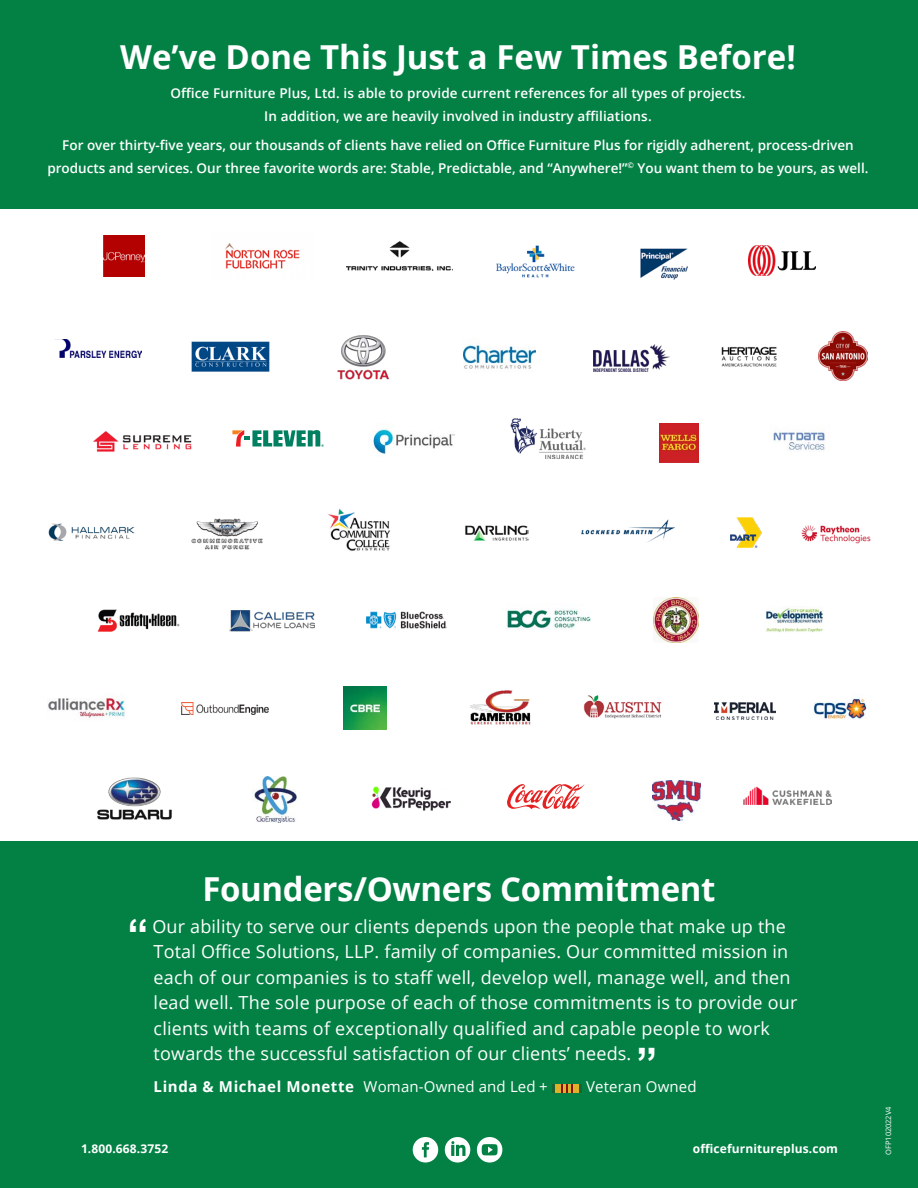
<style>
.page{position:relative;width:918px;height:1188px;background:#fff}
.page>*{position:absolute;margin:0;border:0;box-sizing:border-box;transform-origin:0 0}
.t1{font:700 42px "Arial";color:#fff}
.t2{font:700 33px "Open Sans";color:#fff}
.t3{font:18px/25.5px "Open Sans";letter-spacing:.01em;color:#fff}
.t4{font:700 15px "Open Sans";letter-spacing:.04em;color:#fff}
.t5{font:15px "Open Sans";letter-spacing:.01em;color:#fff}
.t6{font:600 13.5px/22.5px "Open Sans";color:#fff;text-align:center}
.t7{font:700 12px "Open Sans";letter-spacing:.01em;color:#fff}
.t8{font:7.5px "Open Sans";letter-spacing:-.01em;color:#fff}
.s1{font-weight:400}
</style>
<div class="page">
<div style="left:0;top:842px;width:918px;height:346px;background:#038145"></div>
<div style="left:0;top:0;width:918px;height:209px;background:#038145"></div>
<img style="left:583px;top:695px;width:79px;height:24px">
<img style="left:48px;top:698px;width:77px;height:22px">
<img style="left:328px;top:508px;width:62px;height:43px">
<img style="left:496px;top:245px;width:79px;height:33px">
<img style="left:367px;top:612px;width:79px;height:16px">
<img style="left:507px;top:609px;width:84px;height:21px">
<img style="left:343px;top:686px;width:43px;height:44px">
<img style="left:229px;top:610px;width:86px;height:22px">
<img style="left:470px;top:690px;width:61px;height:35px">
<img style="left:463px;top:338px;width:72px;height:31px">
<img style="left:766px;top:608px;width:58px;height:25px">
<img style="left:191px;top:341px;width:79px;height:31px">
<img style="left:191px;top:518px;width:72px;height:31px">
<img style="left:743px;top:786px;width:88px;height:19px">
<img style="left:730px;top:517px;width:32px;height:31px">
<img style="left:594px;top:344px;width:75px;height:27px">
<img style="left:465px;top:525px;width:64px;height:16px">
<img style="left:253px;top:777px;width:44px;height:45px">
<img style="left:49px;top:524px;width:86px;height:17px">
<img style="left:721px;top:346px;width:56px;height:21px">
<img style="left:819px;top:332px;width:49px;height:48px">
<img style="left:714px;top:702px;width:62px;height:18px">
<img style="left:801px;top:525px;width:70px;height:19px">
<img style="left:811px;top:698px;width:56px;height:21px">
<img style="left:103px;top:236px;width:41px;height:40px">
<img style="left:749px;top:245px;width:67px;height:30px">
<img style="left:372px;top:786px;width:79px;height:25px">
<img style="left:510px;top:419px;width:76px;height:40px">
<img style="left:581px;top:519px;width:93px;height:23px">
<img style="left:773px;top:430px;width:52px;height:20px">
<img style="left:225px;top:243px;width:75px;height:26px">
<img style="left:182px;top:702px;width:87px;height:12px">
<img style="left:653px;top:597px;width:45px;height:46px">
<img style="left:59px;top:340px;width:82px;height:18px">
<img style="left:640px;top:248px;width:48px;height:32px">
<img style="left:371px;top:429px;width:84px;height:26px">
<img style="left:97px;top:609px;width:83px;height:23px">
<img style="left:653px;top:780px;width:48px;height:40px">
<img style="left:347px;top:241px;width:106px;height:30px">
<svg style="left:232px;top:430px;width:92px;height:17px"></svg>
<img style="left:93px;top:431px;width:99px;height:21px">
<img style="left:337px;top:335px;width:52px;height:45px">
<img style="left:659px;top:423px;width:39px;height:39px">
<svg style="left:507px;top:784px;width:77px;height:26px"></svg>
<img style="left:97px;top:777px;width:75px;height:43px">
<div style="left:555px;top:1084px;width:24px;height:9px;background:#deb02b"></div>
<svg style="left:561px;top:1084px;width:12px;height:9px"></svg>
<svg style="left:552px;top:1084px;width:3px;height:9px"></svg>
<svg style="left:579px;top:1084px;width:2px;height:9px"></svg>
<svg style="left:477px;top:1137px;width:25px;height:26px"></svg>
<svg style="left:413px;top:1137px;width:25px;height:26px"></svg>
<svg style="left:445px;top:1137px;width:25px;height:26px"></svg>
<h2 class="t2" style="left:120px;top:34px;width:677px">We’ve Done This Just a Few Times Before!</h2>
<p class="t6" style="left:170px;top:82px;width:577px">Office Furniture Plus, Ltd. is able to provide current references for all types of projects.<br>In addition, we are heavily involved in industry affiliations.</p>
<p class="t6" style="left:47px;top:134px;width:823px">For over thirty-five years, our thousands of clients have relied on Office Furniture Plus for rigidly adherent, process-driven products and services. Our three favorite words are: Stable, Predictable, and “Anywhere!”<sup>©</sup> You want them to be yours, as well.</p>
<h2 class="t2" style="left:202px;top:866px;width:515px">Founders/Owners Commitment</h2>
<p class="t3" style="left:152px;top:913px;width:647px">Our ability to serve our clients depends upon the people that make up the Total Office Solutions, LLP. family of companies. Our committed mission in each of our companies is to staff well, develop well, manage well, and then lead well. The sole purpose of each of those commitments is to provide our clients with teams of exceptionally qualified and capable people to work towards the successful satisfaction of our clients’ needs.</p>
<h1 class="t1" style="left:127px;top:906px;width:22px">“</h1>
<h1 class="t1" style="left:636px;top:1036px;width:22px">”</h1>
<p class="t4" style="left:154px;top:1076px;width:396px">Linda &amp; Michael Monette <span class="s1">Woman-Owned and Led +</span></p>
<p class="t5" style="left:586px;top:1077px;width:112px">Veteran Owned</p>
<p class="t7" style="left:81px;top:1140px;width:89px">1.800.668.3752</p>
<p class="t7" style="left:693px;top:1140px;width:147px">officefurnitureplus.com</p>
<p class="t8" style="left:883px;top:1155px;width:49px;rotate:-90deg">OFP102022V4</p>
</div>
